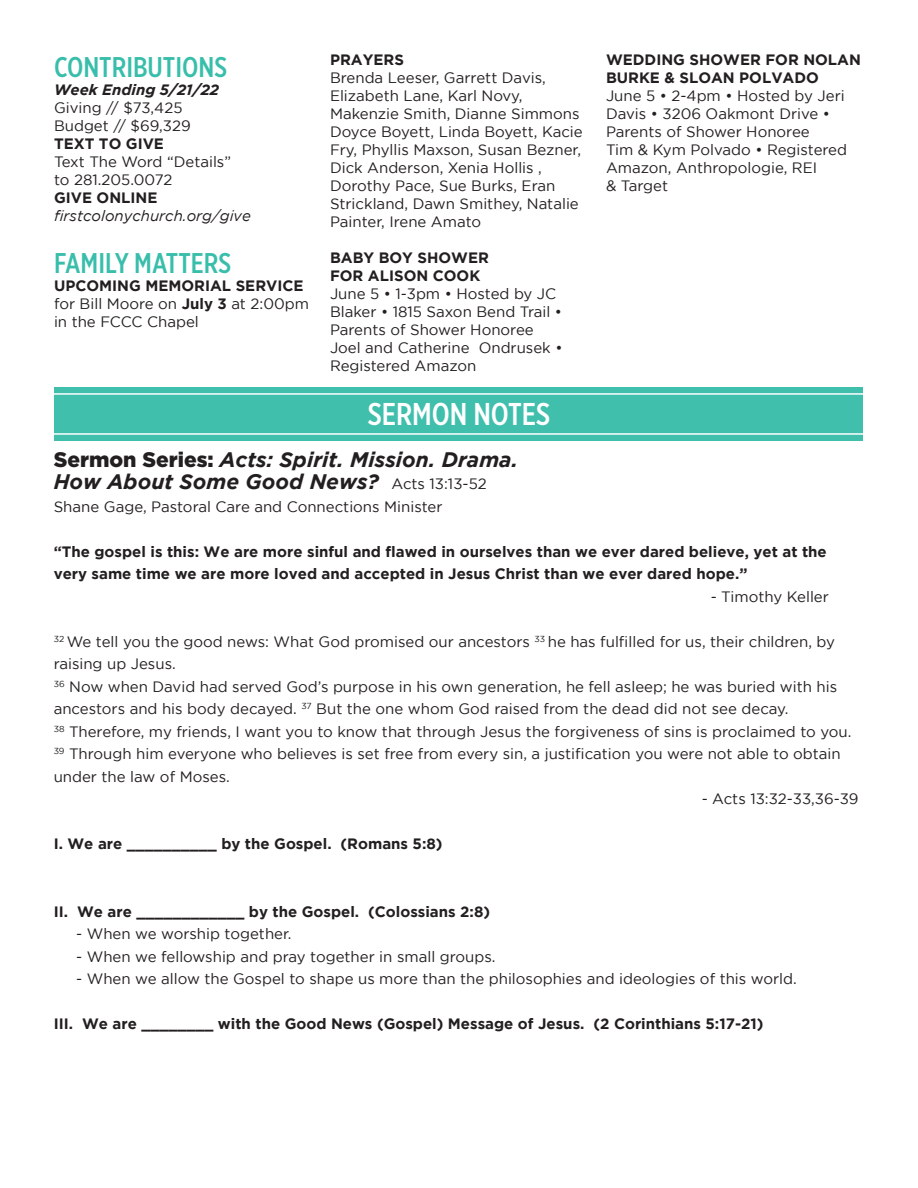
<style>
.page{position:relative;width:918px;height:1188px;background:#fff}
.page>*{position:absolute;margin:0;border:0;box-sizing:border-box;transform-origin:0 0}
.t1{font:500 31.5px "Gotham X Narrow";color:#fff}
.t2{font:500 28.5px "Gotham X Narrow";color:#38beab}
.t3{font:italic 700 21px "Gotham";color:#231f20}
.t4{font:15px/18px "Gotham";color:#231f20}
.t5{font:700 15px/18px "Gotham";color:#231f20}
.t6{font:italic 15px "Gotham";color:#231f20}
.t7{font:italic 700 15px "Gotham";color:#231f20}
.s1{font-weight:700}
.s2{font-weight:900;font-style:normal}
.s3{font-weight:400;font-style:normal;font-size:15px}
</style>
<div class="page">
<div style="left:54px;top:387px;width:809px;height:54px;background:#40bfad"></div>
<hr style="left:45px;top:393px;width:829px;height:2px;background:#fff">
<hr style="left:44px;top:433px;width:829px;height:2px;background:#fff">
<p class="t2" style="left:54px;top:49px;width:175px">CONTRIBUTIONS</p>
<p class="t7" style="left:54px;top:81px;width:167px">Week Ending 5/21/22</p>
<p class="t4" style="left:54px;top:98px;width:130px">Giving // $73,425</p>
<p class="t4" style="left:54px;top:116px;width:138px">Budget // $69,329</p>
<p class="t4" style="left:54px;top:134px;width:179px"><span class="s1">TEXT TO GIVE<br></span>Text The Word “Details”</p>
<p class="t4" style="left:54px;top:170px;width:120px">to 281.205.0072</p>
<p class="t5" style="left:54px;top:188px;width:105px">GIVE ONLINE</p>
<p class="t6" style="left:54px;top:207px;width:198px">firstcolonychurch.org/give</p>
<p class="t2" style="left:54px;top:246px;width:179px">FAMILY MATTERS</p>
<p class="t5" style="left:54px;top:276px;width:251px">UPCOMING MEMORIAL SERVICE</p>
<p class="t4" style="left:54px;top:294px;width:257px">for Bill Moore on <span class="s1">July 3</span> at 2:00pm in the FCCC Chapel</p>
<p class="t5" style="left:330px;top:50px;width:75px">PRAYERS</p>
<p class="t4" style="left:330px;top:68px;width:251px">Brenda Leeser, Garrett Davis,<br>Elizabeth Lane, Karl Novy,<br>Makenzie Smith, Dianne Simmons</p>
<p class="t4" style="left:330px;top:122px;width:254px">Doyce Boyett, Linda Boyett, Kacie<br>Fry, Phyllis Maxson, Susan Bezner,<br>Dick Anderson, Xenia Hollis ,<br>Dorothy Pace, Sue Burks, Eran<br>Strickland, Dawn Smithey, Natalie<br>Painter, Irene Amato</p>
<p class="t5" style="left:330px;top:248px;width:161px">BABY BOY SHOWER<br>FOR ALISON COOK</p>
<p class="t4" style="left:330px;top:284px;width:234px">June 5 • 1-3pm • Hosted by JC<br>Blaker • 1815 Saxon Bend Trail •<br>Parents of Shower Honoree</p>
<p class="t4" style="left:330px;top:338px;width:234px">Joel and Catherine Ondrusek •<br>Registered Amazon</p>
<p class="t5" style="left:606px;top:50px;width:256px">WEDDING SHOWER FOR NOLAN<br>BURKE &amp; SLOAN POLVADO</p>
<p class="t4" style="left:606px;top:86px;width:240px">June 5 • 2-4pm • Hosted by Jeri<br>Davis • 3206 Oakmont Drive •<br>Parents of Shower Honoree</p>
<p class="t4" style="left:606px;top:140px;width:243px">Tim &amp; Kym Polvado • Registered</p>
<p class="t4" style="left:606px;top:158px;width:213px">Amazon, Anthropologie, REI &amp; Target</p>
<p class="t1" style="left:368px;top:395px;width:184px">SERMON NOTES</p>
<p class="t3" style="left:54px;top:447px;width:466px"><span class="s2">Sermon Series:</span> Acts: Spirit. Mission. Drama.</p>
<p class="t3" style="left:54px;top:470px;width:435px">How About Some Good News? <span class="s3">Acts 13:13-52</span></p>
<p class="t4" style="left:54px;top:497px;width:390px">Shane Gage, Pastoral Care and Connections Minister</p>
<p class="t5" style="left:54px;top:540px;width:775px;line-height:22.5px">“The gospel is this: We are more sinful and flawed in ourselves than we ever dared believe, yet at the very same time we are more loved and accepted in Jesus Christ than we ever dared hope.”</p>
<p class="t4" style="left:711px;top:587px;width:120px">- Timothy Keller</p>
<p class="t4" style="left:54px;top:630px;width:783px;line-height:22.5px"><sup>32</sup> We tell you the good news: What God promised our ancestors <sup>33</sup> he has fulfilled for us, their children, by raising up Jesus.</p>
<p class="t4" style="left:54px;top:675px;width:785px;line-height:22.5px"><sup>36</sup> Now when David had served God’s purpose in his own generation, he fell asleep; he was buried with his ancestors and his body decayed. <sup>37</sup> But the one whom God raised from the dead did not see decay.</p>
<p class="t4" style="left:54px;top:720px;width:799px;line-height:22.5px"><sup>38</sup> Therefore, my friends, I want you to know that through Jesus the forgiveness of sins is proclaimed to you.<br><sup>39</sup> Through him everyone who believes is set free from every sin, a justification you were not able to obtain under the law of Moses.</p>
<p class="t4" style="left:702px;top:790px;width:158px">- Acts 13:32-33,36-39</p>
<p class="t5" style="left:54px;top:835px;width:390px">I. We are __________ by the Gospel. (Romans 5:8)</p>
<p class="t5" style="left:54px;top:902px;width:438px">II. We are ____________ by the Gospel. (Colossians 2:8)</p>
<p class="t4" style="left:76px;top:925px;width:217px">- When we worship together.</p>
<p class="t4" style="left:76px;top:947px;width:421px">- When we fellowship and pray together in small groups.</p>
<p class="t4" style="left:76px;top:970px;width:722px">- When we allow the Gospel to shape us more than the philosophies and ideologies of this world.</p>
<p class="t5" style="left:54px;top:1015px;width:711px">III. We are ________ with the Good News (Gospel) Message of Jesus. (2 Corinthians 5:17-21)</p>
</div>
